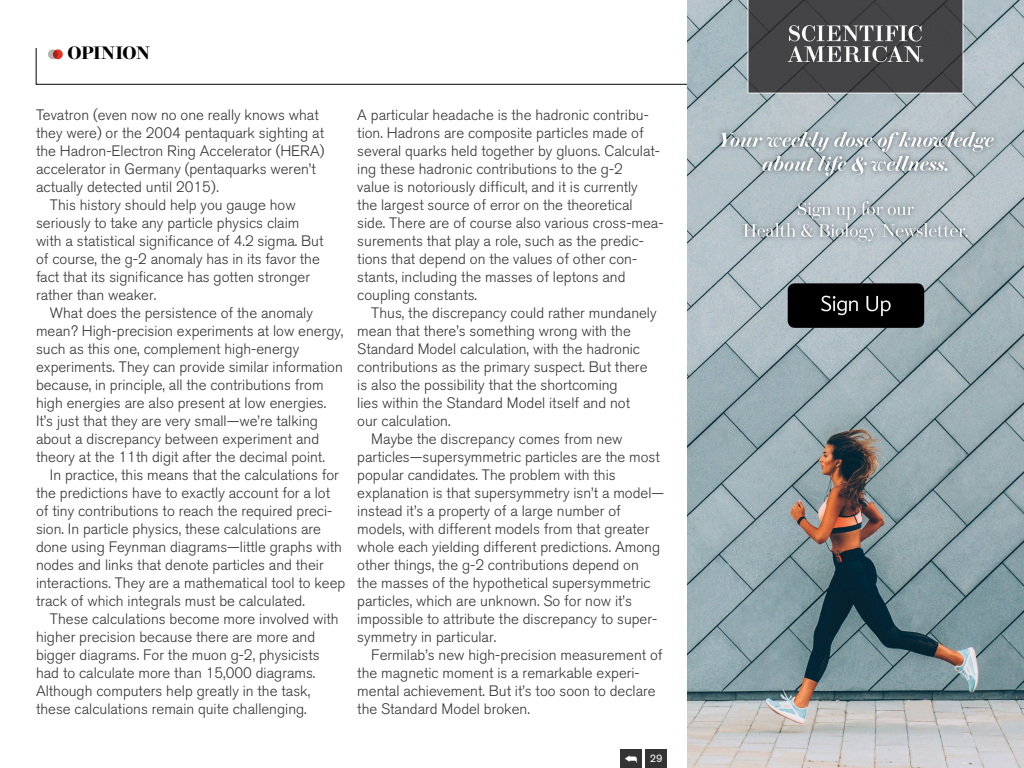
<style>
.page{position:relative;width:1024px;height:768px;background:#fff}
.page>*{position:absolute;margin:0;border:0;box-sizing:border-box;transform-origin:0 0}
.t1{font:600 18px "Brunel Deck";letter-spacing:-.035em;color:#000}
.t2{font:300 15px/18px "Akzidenz Grotesk BQ";color:#333}
.t3{font:11px "Akzidenz Grotesk BE";color:#fff}
</style>
<div class="page">
<svg style="left:36px;top:48px;width:651px;height:37px"></svg>
<div style="left:48px;top:49px;width:10px;height:10px;background:#b3b3b3;border-radius:50%"></div>
<svg style="left:53px;top:49px;width:10px;height:10px"></svg>
<img style="left:687px;top:0;width:337px;height:768px">
<div style="left:620px;top:749px;width:22px;height:19px;background:#333"></div>
<div style="left:646px;top:749px;width:21px;height:19px;background:#333"></div>
<p class="t1" style="left:68px;top:43px;width:84px">OPINION</p>
<p class="t2" style="left:36px;top:106px;width:284px">Tevatron (even now no one really knows what</p>
<p class="t2" style="left:36px;top:124px;width:290px">they were) or the 2004 pentaquark sighting at</p>
<p class="t2" style="left:36px;top:142px;width:290px">the Hadron-Electron Ring Accelerator (HERA)</p>
<p class="t2" style="left:36px;top:160px;width:281px">accelerator in Germany (pentaquarks weren’t</p>
<p class="t2" style="left:36px;top:178px;width:185px">actually detected until 2015).</p>
<p class="t2" style="left:50px;top:196px;width:247px">This history should help you gauge how</p>
<p class="t2" style="left:36px;top:214px;width:265px">seriously to take any particle physics claim</p>
<p class="t2" style="left:36px;top:232px;width:289px">with a statistical significance of 4.2 sigma. But</p>
<p class="t2" style="left:36px;top:250px;width:285px">of course, the g-2 anomaly has in its favor the</p>
<p class="t2" style="left:36px;top:268px;width:276px">fact that its significance has gotten stronger</p>
<p class="t2" style="left:36px;top:286px;width:122px">rather than weaker.</p>
<p class="t2" style="left:50px;top:304px;width:264px">What does the persistence of the anomaly</p>
<p class="t2" style="left:36px;top:322px;width:309px">mean? High-precision experiments at low energy,</p>
<p class="t2" style="left:36px;top:340px;width:265px">such as this one, complement high-energy</p>
<p class="t2" style="left:36px;top:358px;width:308px">experiments. They can provide similar information</p>
<p class="t2" style="left:36px;top:376px;width:289px">because, in principle, all the contributions from</p>
<p class="t2" style="left:36px;top:394px;width:292px">high energies are also present at low energies.</p>
<p class="t2" style="left:36px;top:412px;width:283px">It’s just that they are very small—we’re talking</p>
<p class="t2" style="left:36px;top:430px;width:285px">about a discrepancy between experiment and</p>
<p class="t2" style="left:36px;top:448px;width:290px">theory at the 11th digit after the decimal point.</p>
<p class="t2" style="left:50px;top:466px;width:291px">In practice, this means that the calculations for</p>
<p class="t2" style="left:36px;top:484px;width:296px">the predictions have to exactly account for a lot</p>
<p class="t2" style="left:36px;top:502px;width:298px">of tiny contributions to reach the required preci-</p>
<p class="t2" style="left:36px;top:520px;width:287px">sion. In particle physics, these calculations are</p>
<p class="t2" style="left:36px;top:538px;width:308px">done using Feynman diagrams—little graphs with</p>
<p class="t2" style="left:36px;top:556px;width:289px">nodes and links that denote particles and their</p>
<p class="t2" style="left:36px;top:574px;width:311px">interactions. They are a mathematical tool to keep</p>
<p class="t2" style="left:36px;top:592px;width:270px">track of which integrals must be calculated.</p>
<p class="t2" style="left:50px;top:610px;width:290px">These calculations become more involved with</p>
<p class="t2" style="left:36px;top:628px;width:281px">higher precision because there are more and</p>
<p class="t2" style="left:36px;top:646px;width:285px">bigger diagrams. For the muon g-2, physicists</p>
<p class="t2" style="left:36px;top:664px;width:281px">had to calculate more than 15,000 diagrams.</p>
<p class="t2" style="left:36px;top:682px;width:276px">Although computers help greatly in the task,</p>
<p class="t2" style="left:36px;top:700px;width:272px">these calculations remain quite challenging.</p>
<p class="t2" style="left:357px;top:106px;width:308px">A particular headache is the hadronic contribu&shy;tion. Hadrons are composite particles made of several quarks held together by gluons. Calculat&shy;ing these hadronic contributions to the g-2<br>value is notoriously difficult, and it is currently<br>the largest source of error on the theoretical side. There are of course also various cross-mea&shy;surements that play a role, such as the predic&shy;tions that depend on the values of other con&shy;stants, including the masses of leptons and coupling constants.</p>
<p class="t2" style="left:371px;top:304px;width:287px">Thus, the discrepancy could rather mundanely</p>
<p class="t2" style="left:357px;top:322px;width:275px">mean that there’s something wrong with the</p>
<p class="t2" style="left:357px;top:340px;width:284px">Standard Model calculation, with the hadronic</p>
<p class="t2" style="left:357px;top:358px;width:292px">contributions as the primary suspect. But there</p>
<p class="t2" style="left:357px;top:376px;width:262px">is also the possibility that the shortcoming</p>
<p class="t2" style="left:357px;top:394px;width:274px">lies within the Standard Model itself and not</p>
<p class="t2" style="left:357px;top:412px;width:95px">our calculation.</p>
<p class="t2" style="left:371px;top:430px;width:253px">Maybe the discrepancy comes from new</p>
<p class="t2" style="left:357px;top:448px;width:304px">particles—supersymmetric particles are the most</p>
<p class="t2" style="left:357px;top:466px;width:260px">popular candidates. The problem with this</p>
<p class="t2" style="left:357px;top:484px;width:308px">explanation is that supersymmetry isn’t a model—</p>
<p class="t2" style="left:357px;top:502px;width:265px">instead it’s a property of a large number of</p>
<p class="t2" style="left:357px;top:520px;width:294px">models, with different models from that greater</p>
<p class="t2" style="left:357px;top:538px;width:304px">whole each yielding different predictions. Among</p>
<p class="t2" style="left:357px;top:556px;width:283px">other things, the g-2 contributions depend on</p>
<p class="t2" style="left:357px;top:574px;width:295px">the masses of the hypothetical supersymmetric</p>
<p class="t2" style="left:357px;top:592px;width:276px">particles, which are unknown. So for now it’s</p>
<p class="t2" style="left:357px;top:610px;width:301px">impossible to attribute the discrepancy to super-</p>
<p class="t2" style="left:357px;top:628px;width:141px">symmetry in particular.</p>
<p class="t2" style="left:371px;top:646px;width:293px">Fermilab’s new high-precision measurement of</p>
<p class="t2" style="left:357px;top:664px;width:284px">the magnetic moment is a remarkable experi-</p>
<p class="t2" style="left:357px;top:682px;width:300px">mental achievement. But it’s too soon to declare</p>
<p class="t2" style="left:357px;top:700px;width:174px">the Standard Model broken.</p>
<p class="t3" style="left:650px;top:752px;width:14px">29</p>
</div>
